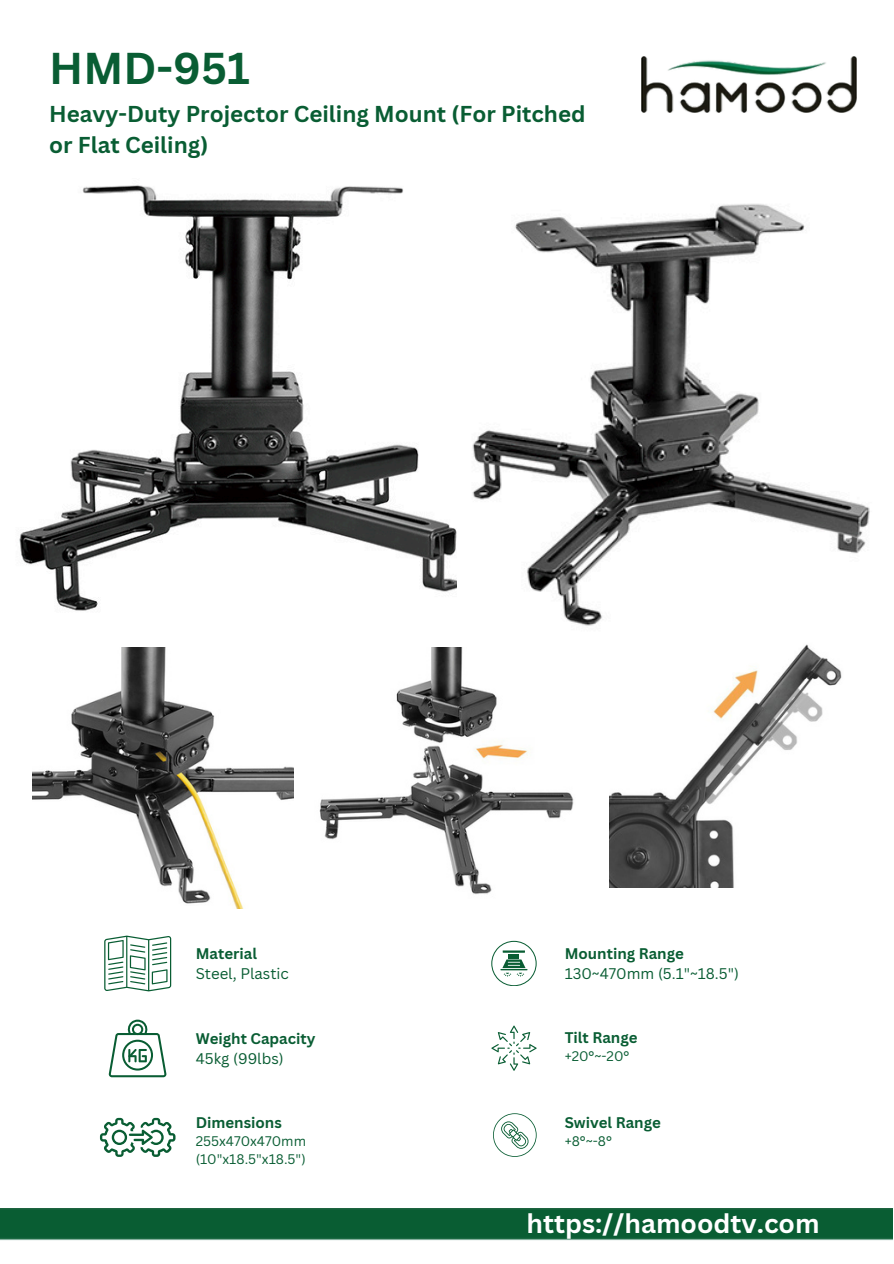
<style>
.page{position:relative;width:894px;height:1264px;background:#fff}
.page>*{position:absolute;margin:0;border:0;box-sizing:border-box;transform-origin:0 0}
.t1{font:700 43.35px "Canva Sans";color:#095d33}
.t2{font:700 26.25px "Canva Sans";color:#fff}
.t3{font:700 22.35px/30.3px "Canva Sans";color:#095d33}
.t4{font:700 15px/20.2px "Canva Sans";color:#095d33}
.t5{font:15px "Canva Sans";color:#095d33}
.t6{font:13.5px/18px "Canva Sans";color:#095d33}
.s1{font-weight:400}
</style>
<div class="page">
<img style="left:641px;top:56px;width:215px;height:56px">
<img style="left:0;top:1208px;width:892px;height:32px">
<svg style="left:104px;top:935px;width:67px;height:56px"></svg>
<svg style="left:108px;top:1019px;width:59px;height:58px"></svg>
<svg style="left:100px;top:1117px;width:75px;height:39px"></svg>
<img style="left:19px;top:185px;width:438px;height:426px">
<img style="left:32px;top:647px;width:261px;height:261px">
<img style="left:319px;top:647px;width:255px;height:247px">
<img style="left:609px;top:644px;width:233px;height:243px">
<img style="left:472px;top:204px;width:398px;height:422px">
<svg style="left:493px;top:1113px;width:43px;height:43px"></svg>
<svg style="left:491px;top:1025px;width:45px;height:45px"></svg>
<svg style="left:491px;top:940px;width:45px;height:45px"></svg>
<h2 class="t1" style="left:49px;top:38px;width:202px">HMD-951</h2>
<h2 class="t3" style="left:49px;top:98px;width:537px">Heavy-Duty Projector Ceiling Mount (For Pitched or Flat Ceiling)</h2>
<p class="t4" style="left:196px;top:943px;width:63px">Material</p>
<p class="t5" style="left:196px;top:963px;width:95px">Steel, Plastic</p>
<p class="t4" style="left:564px;top:943px;width:121px">Mounting Range</p>
<p class="t5" style="left:564px;top:963px;width:176px">130~470mm (5.1"~18.5")</p>
<p class="t4" style="left:196px;top:1027px;width:121px">Weight Capacity<br><span class="s1">45kg (99lbs)</span></p>
<p class="t4" style="left:564px;top:1027px;width:74px">Tilt Range</p>
<p class="t6" style="left:564px;top:1047px;width:66px">+20°~-20°</p>
<p class="t4" style="left:196px;top:1111px;width:88px">Dimensions</p>
<p class="t6" style="left:196px;top:1131px;width:112px">255x470x470mm (10"x18.5"x18.5")</p>
<p class="t4" style="left:564px;top:1111px;width:98px">Swivel Range</p>
<p class="t6" style="left:564px;top:1131px;width:49px">+8°~-8°</p>
<p class="t2" style="left:526px;top:1204px;width:294px">https://hamoodtv.com</p>
</div>
